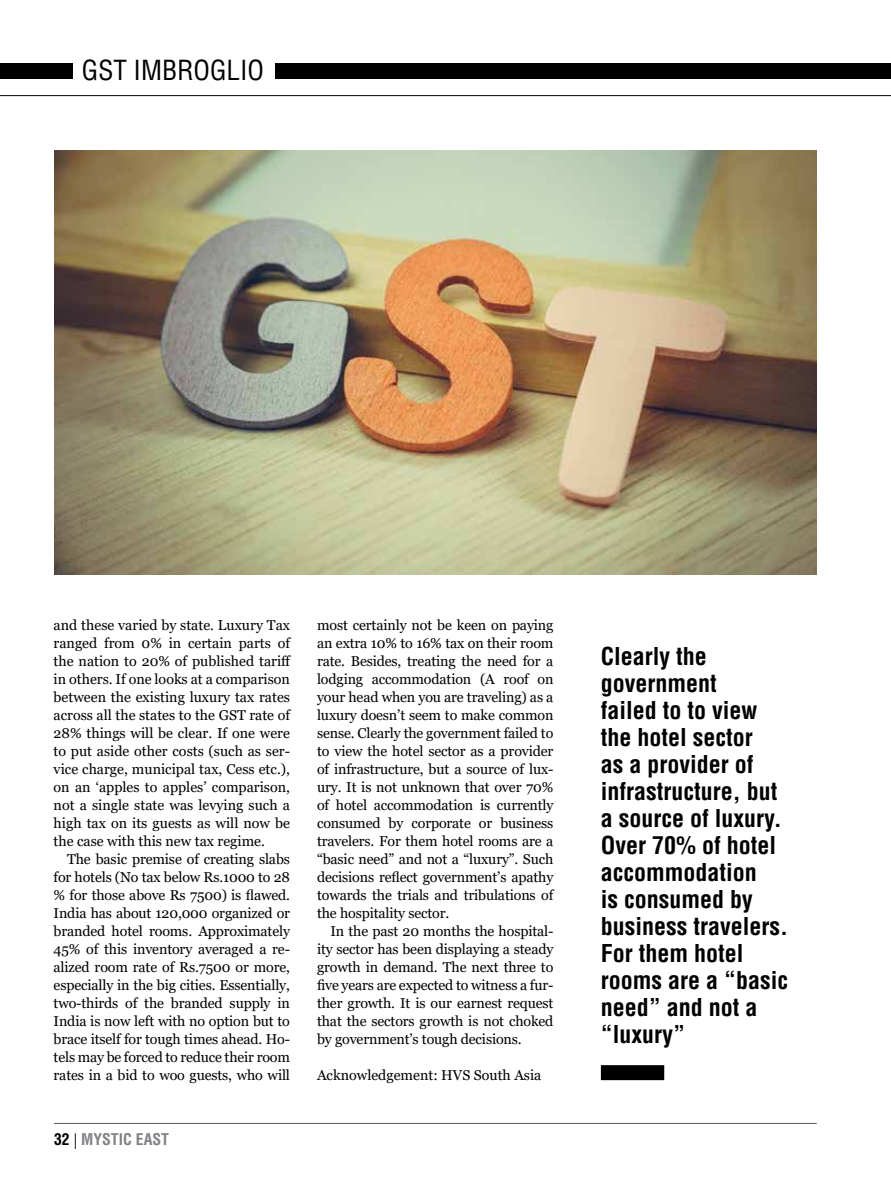
<style>
.page{position:relative;width:891px;height:1188px;background:#fff}
.page>*{position:absolute;margin:0;border:0;box-sizing:border-box;transform-origin:0 0}
.t1{font:condensed 27px "Helvetica LT Std";color:#000}
.t2{font:700 condensed 24px/27px "Helvetica LT Std";color:#000}
.t3{font:700 condensed 15.75px "Helvetica LT Std";color:#808285}
.t4{font:14.25px/18px "Georgia";letter-spacing:-.01em;color:#000;text-align:justify}
.s1{color:#000}
.s2{font-weight:300;font-stretch:normal;color:#000}
</style>
<div class="page">
<hr style="left:54px;top:1123px;width:763px;height:1px;background:#58595b">
<img style="left:54px;top:151px;width:763px;height:423px">
<div style="left:601px;top:1065px;width:63px;height:15px;background:#000"></div>
<div style="left:275px;top:63px;width:616px;height:15px;background:#000"></div>
<div style="left:0;top:63px;width:72px;height:15px;background:#000"></div>
<hr style="left:0;top:95px;width:891px;height:1px;background:#000">
<h1 class="t1" style="left:82px;top:54px;width:184px">GST IMBROGLIO</h1>
<p class="t4" style="left:54px;top:616px;width:239px">and these varied by state. Luxury Tax ranged from 0% in certain parts of the nation to 20% of published tariff in others. If one looks at a comparison between the existing luxury tax rates across all the states to the GST rate of 28% things will be clear. If one were to put aside other costs (such as ser&shy;vice charge, municipal tax, Cess etc.), on an ‘apples to apples’ comparison, not a single state was levying such a high tax on its guests as will now be the case with this new tax regime.</p>
<p class="t4" style="left:54px;top:850px;width:238px;text-indent:13px">The basic premise of creating slabs for hotels (No tax below Rs.1000 to 28 % for those above Rs 7500) is flawed.<br>India has about 120,000 organized or branded hotel rooms. Approximately 45% of this inventory averaged a re&shy;alized room rate of Rs.7500 or more, especially in the big cities. Essentially, two-thirds of the branded supply in India is now left with no option but to brace itself for tough times ahead. Ho&shy;tels may be forced to reduce their room rates in a bid to woo guests, who will</p>
<p class="t3" style="left:54px;top:1130px;width:117px"><span class="s1">32</span> <span class="s2">|</span> MYSTIC EAST</p>
<p class="t4" style="left:317px;top:616px;width:238px">most certainly not be keen on paying an extra 10% to 16% tax on their room rate. Besides, treating the need for a lodging accommodation (A roof on your head when you are traveling) as a luxury doesn’t seem to make common sense. Clearly the government failed to to view the hotel sector as a provider of infrastructure, but a source of lux&shy;ury. It is not unknown that over 70% of hotel accommodation is currently consumed by corporate or business travelers. For them hotel rooms are a “basic need” and not a “luxury”. Such decisions reflect government’s apathy towards the trials and tribulations of the hospitality sector.</p>
<p class="t4" style="left:317px;top:922px;width:238px;text-indent:13px">In the past 20 months the hospital&shy;ity sector has been displaying a steady growth in demand. The next three to five years are expected to witness a fur&shy;ther growth. It is our earnest request that the sectors growth is not choked by government’s tough decisions.</p>
<p class="t4" style="left:317px;top:1066px;width:226px">Acknowledgement: HVS South Asia</p>
<h2 class="t2" style="left:601px;top:643px;width:189px">Clearly the government<br>failed to to view the hotel sector<br>as a provider of infrastructure, but a source of luxury.<br>Over 70% of hotel accommodation<br>is consumed by business travelers.<br>For them hotel rooms are a “basic need” and not a “luxury”</h2>
</div>
